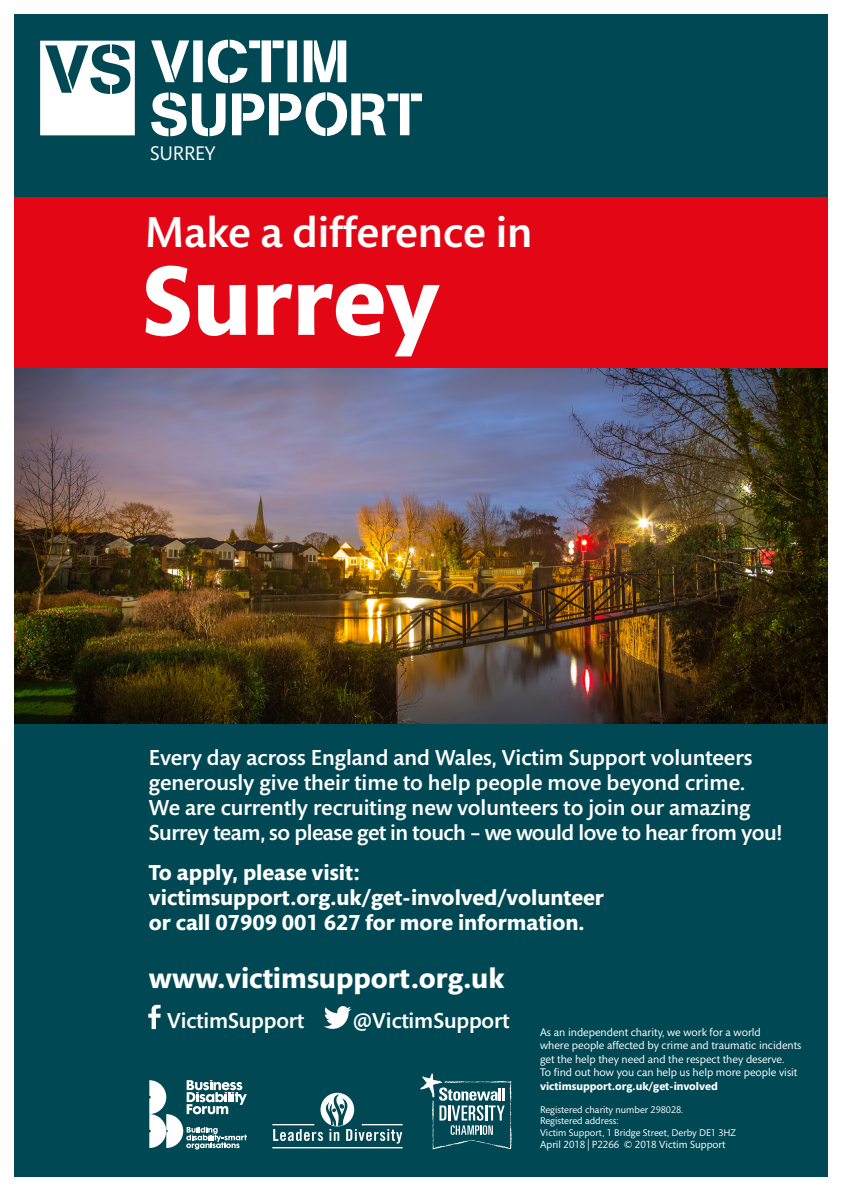
<style>
.page{position:relative;width:842px;height:1191px;background:#fff}
.page>*{position:absolute;margin:0;border:0;box-sizing:border-box;transform-origin:0 0}
.t1{font:700 100px "Mundo Sans";color:#fff}
.t2{font:500 43.9px "Mundo Sans Std";color:#fff}
.t3{font:700 29px "Mundo Sans";color:#fff}
.t4{font:500 22.1px/25.1px "Mundo Sans Std";color:#fff}
.t5{font:700 22.1px/25.1px "Mundo Sans";color:#fff}
.t6{font:500 22px "Mundo Sans Std";letter-spacing:-.005em;color:#fff}
.t7{font:20.1px "Mundo Sans";letter-spacing:-.01em;color:#fff}
.t8{font:11.3px/13.5px "Mundo Sans";color:#fff}
.t9{font:700 11.3px "Mundo Sans";color:#fff}
.t10{font:10.6px "Mundo Sans";color:#fff}
.t11{font:9.9px/11.3px "Mundo Sans";color:#fff}
</style>
<div class="page">
<div style="left:14px;top:14px;width:814px;height:216px;background:#004853"></div>
<img style="left:14px;top:367px;width:814px;height:357px">
<div style="left:14px;top:724px;width:814px;height:452px;background:#004853"></div>
<svg style="left:40px;top:41px;width:95px;height:94px"></svg>
<svg style="left:151px;top:40px;width:195px;height:43px"></svg>
<svg style="left:151px;top:92px;width:271px;height:44px"></svg>
<img style="left:148px;top:1005px;width:13px;height:24px">
<img style="left:324px;top:1006px;width:27px;height:23px">
<svg style="left:273px;top:1092px;width:129px;height:51px"></svg>
<hr style="left:272px;top:1124px;width:42px;height:1px;background:#fff">
<hr style="left:362px;top:1124px;width:41px;height:1px;background:#fff">
<hr style="left:272px;top:1147px;width:131px;height:1px;background:#fff">
<svg style="left:149px;top:1080px;width:98px;height:69px"></svg>
<svg style="left:420px;top:1073px;width:92px;height:76px"></svg>
<div style="left:14px;top:197px;width:814px;height:170px;background:#e30615"></div>
<p class="t7" style="left:150px;top:142px;width:67px">SURREY</p>
<h2 class="t2" style="left:145px;top:209px;width:389px">Make a difference in</h2>
<h1 class="t1" style="left:142px;top:246px;width:300px">Surrey</h1>
<p class="t4" style="left:149px;top:745px;width:635px">Every day across England and Wales, Victim Support volunteers generously give their time to help people move beyond crime.<br>We are currently recruiting new volunteers to join our amazing Surrey team, so please get in touch – we would love to hear from you!</p>
<p class="t5" style="left:149px;top:860px;width:456px">To apply, please visit: victimsupport.org.uk/get-involved/volunteer or call 07909 001 627 for more information.</p>
<h3 class="t3" style="left:149px;top:962px;width:357px">www.victimsupport.org.uk</h3>
<p class="t6" style="left:167px;top:1008px;width:139px">VictimSupport</p>
<p class="t6" style="left:353px;top:1008px;width:158px">@VictimSupport</p>
<p class="t8" style="left:540px;top:1025px;width:263px">As an independent charity, we work for a world<br>where people affected by crime and traumatic incidents get the help they need and the respect they deserve.<br>To find out how you can help us help more people visit</p>
<p class="t9" style="left:540px;top:1079px;width:179px">victimsupport.org.uk/get-involved</p>
<p class="t11" style="left:540px;top:1104px;width:197px">Registered charity number 298028.<br>Registered address:<br>Victim Support, 1 Bridge Street, Derby DE1 3HZ</p>
<p class="t10" style="left:540px;top:1139px;width:187px">April 2018 | P2266 © 2018 Victim Support</p>
</div>
